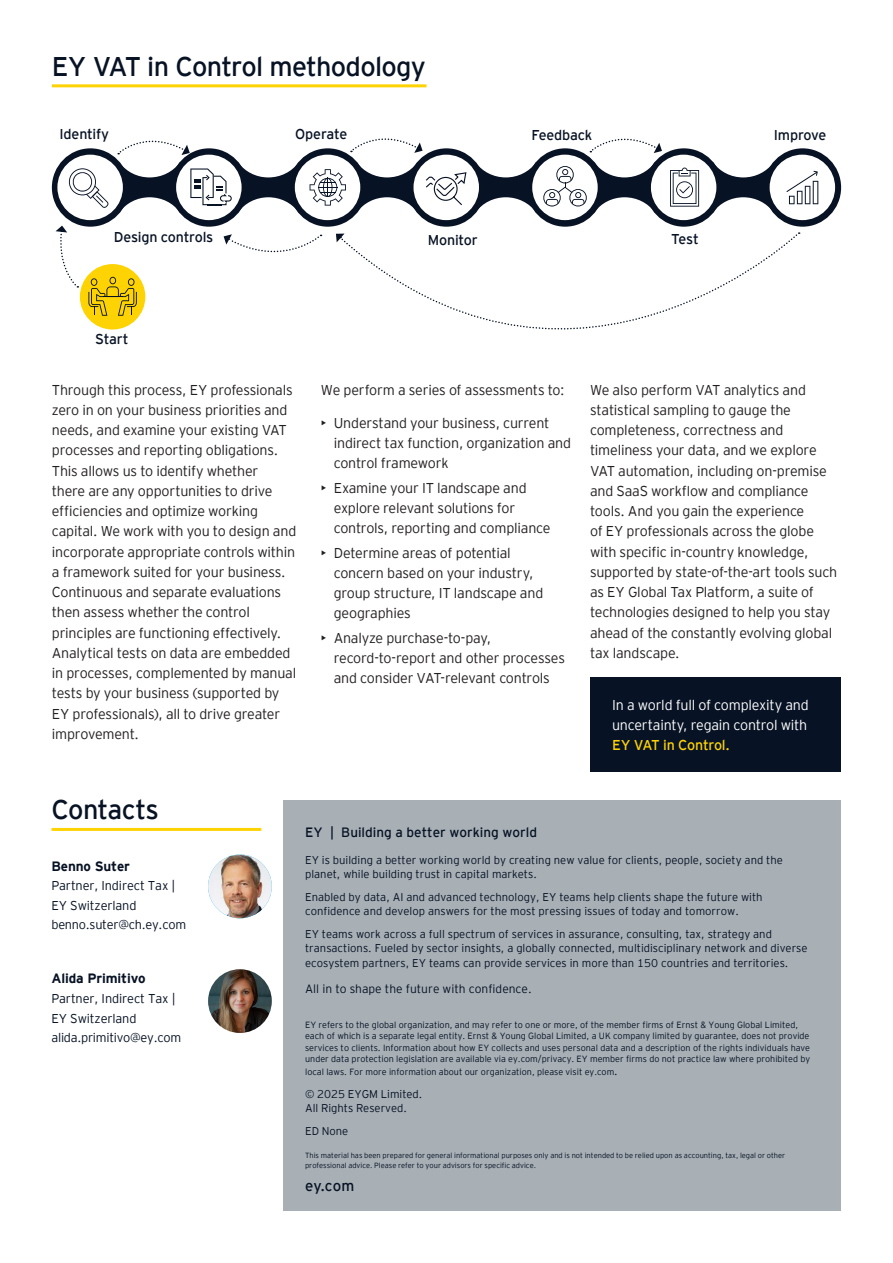
<style>
.page{position:relative;width:893px;height:1263px;background:#fff}
.page>*{position:absolute;margin:0;border:0;box-sizing:border-box;transform-origin:0 0}
._14pt{font:27px "EY Interstate";letter-spacing:-.025em;color:#071224}
.Copyright__Cover{font:15px "EY Interstate";color:#071224}
.body_text{font:300 14.25px/20.2px "EY Interstate";letter-spacing:-.015em;color:#231f20}
.body_text-2{font:300 14.25px/20.2px "EY Interstate";letter-spacing:-.015em;color:#fff;text-align:justify}
.body_text-3{font:14.25px "EY Interstate";letter-spacing:-.015em;color:#071224}
.Copyright__Cover-2{font:300 13.5px "EY Interstate";color:#071224}
.t1{font:700 13.5px "EY Interstate";letter-spacing:-.01em;color:#071224}
.t2{font:300 12.75px/19.6px "EY Interstate";letter-spacing:-.01em;color:#071224}
.Copyright__Cover-3{font:300 12px "EY Interstate";color:#071224}
.Copyright__Cover-4{font:300 11.25px/14.2px "EY Interstate";color:#071224}
.Copyright__Cover-5{font:300 9px/11.4px "EY Interstate";color:#071224}
.Copyright__Cover-6{font:300 7.5px/9.9px "EY Interstate";color:#071224}
.s1{font-weight:400;color:#fed304}
.s2{font-size:11.25px}
</style>
<div class="page">
<div style="left:591px;top:677px;width:250px;height:95px;background:#071224"></div>
<hr style="left:52px;top:84px;width:375px;height:3px;background:#fed304">
<div style="left:284px;top:801px;width:557px;height:410px;background:#a8b0b6"></div>
<hr style="left:52px;top:828px;width:209px;height:3px;background:#fed304">
<svg style="left:224px;top:234px;width:98px;height:19px"></svg>
<svg style="left:118px;top:140px;width:72px;height:15px"></svg>
<svg style="left:351px;top:138px;width:72px;height:15px"></svg>
<svg style="left:590px;top:138px;width:72px;height:15px"></svg>
<svg style="left:120px;top:162px;width:60px;height:51px"></svg>
<svg style="left:241px;top:162px;width:57px;height:51px"></svg>
<svg style="left:357px;top:162px;width:60px;height:51px"></svg>
<svg style="left:476px;top:162px;width:60px;height:51px"></svg>
<svg style="left:595px;top:162px;width:57px;height:51px"></svg>
<svg style="left:713px;top:162px;width:60px;height:51px"></svg>
<div style="left:52px;top:148px;width:77px;height:79px;background:#071224;border-radius:50%"></div>
<div style="left:171px;top:148px;width:77px;height:79px;background:#071224;border-radius:50%"></div>
<svg style="left:289px;top:148px;width:77px;height:79px"></svg>
<div style="left:408px;top:148px;width:77px;height:79px;background:#071224;border-radius:50%"></div>
<div style="left:527px;top:148px;width:77px;height:79px;background:#071224;border-radius:50%"></div>
<svg style="left:645px;top:148px;width:77px;height:79px"></svg>
<svg style="left:764px;top:148px;width:77px;height:79px"></svg>
<div style="left:57px;top:155px;width:66px;height:65px;background:#fff;border-radius:50%"></div>
<div style="left:176px;top:155px;width:66px;height:65px;background:#fff;border-radius:50%"></div>
<div style="left:295px;top:155px;width:65px;height:65px;background:#fff;border-radius:50%"></div>
<div style="left:413px;top:155px;width:66px;height:65px;background:#fff;border-radius:50%"></div>
<div style="left:532px;top:155px;width:66px;height:65px;background:#fff;border-radius:50%"></div>
<div style="left:651px;top:155px;width:65px;height:65px;background:#fff;border-radius:50%"></div>
<div style="left:770px;top:155px;width:65px;height:65px;background:#fff;border-radius:50%"></div>
<svg style="left:69px;top:168px;width:39px;height:40px"></svg>
<svg style="left:310px;top:169px;width:36px;height:37px"></svg>
<svg style="left:543px;top:166px;width:44px;height:40px"></svg>
<svg style="left:190px;top:168px;width:42px;height:37px"></svg>
<svg style="left:670px;top:168px;width:29px;height:39px"></svg>
<svg style="left:786px;top:171px;width:32px;height:33px"></svg>
<svg style="left:426px;top:172px;width:41px;height:34px"></svg>
<div style="left:80px;top:264px;width:65px;height:66px;background:#fed304;border-radius:50%"></div>
<svg style="left:88px;top:277px;width:49px;height:39px"></svg>
<svg style="left:339px;top:233px;width:460px;height:97px"></svg>
<svg style="left:336px;top:234px;width:9px;height:8px"></svg>
<svg style="left:56px;top:226px;width:22px;height:62px"></svg>
<img style="left:208px;top:854px;width:64px;height:64px;border-radius:32px">
<img style="left:208px;top:969px;width:64px;height:64px;border-radius:32px">
<p class="_14pt" style="left:52px;top:47px;width:376px">EY VAT in Control methodology</p>
<p class="body_text-3" style="left:60px;top:123px;width:51px">Identify</p>
<p class="body_text-3" style="left:114px;top:227px;width:101px">Design controls</p>
<p class="body_text-3" style="left:95px;top:329px;width:35px">Start</p>
<p class="body_text-3" style="left:295px;top:123px;width:54px">Operate</p>
<p class="body_text-3" style="left:531px;top:125px;width:63px">Feedback</p>
<p class="body_text-3" style="left:774px;top:125px;width:54px">Improve</p>
<p class="body_text-3" style="left:428px;top:230px;width:52px">Monitor</p>
<p class="body_text-3" style="left:671px;top:228px;width:29px">Test</p>
<p class="body_text" style="left:52px;top:379px;width:246px">Through this process, EY professionals zero in on your business priorities and needs, and examine your existing VAT processes and reporting obligations.<br>This allows us to identify whether<br>there are any opportunities to drive efficiencies and optimize working capital. We work with you to design and incorporate appropriate controls within a framework suited for your business.<br>Continuous and separate evaluations then assess whether the control principles are functioning effectively.<br>Analytical tests on data are embedded in processes, complemented by manual tests by your business (supported by EY professionals), all to drive greater improvement.</p>
<p class="body_text" style="left:321px;top:379px;width:245px">We perform a series of assessments to:</p>
<p class="body_text" style="left:334px;top:412px;width:239px;text-indent:-13px">• Understand your business, current indirect tax function, organization and control framework</p>
<p class="body_text" style="left:334px;top:477px;width:218px;text-indent:-13px">• Examine your IT landscape and explore relevant solutions for controls, reporting and compliance</p>
<p class="body_text" style="left:334px;top:542px;width:211px;text-indent:-13px">• Determine areas of potential concern based on your industry, group structure, IT landscape and geographies</p>
<p class="body_text" style="left:334px;top:627px;width:233px;text-indent:-13px">• Analyze purchase-to-pay, record-to-report and other processes and consider VAT-relevant controls</p>
<p class="_14pt" style="left:52px;top:791px;width:109px">Contacts</p>
<p class="body_text" style="left:590px;top:379px;width:249px">We also perform VAT analytics and statistical sampling to gauge the completeness, correctness and timeliness your data, and we explore VAT automation, including on-premise and SaaS workflow and compliance tools. And you gain the experience<br>of EY professionals across the globe with specific in-country knowledge, supported by state-of-the-art tools such as EY Global Tax Platform, a suite of technologies designed to help you stay ahead of the constantly evolving global tax landscape.</p>
<p class="body_text-2" style="left:612px;top:694px;width:198px">In a world full of complexity and uncertainty, regain control with <span class="s1">EY VAT in Control.</span></p>
<p class="t1" style="left:51px;top:856px;width:80px">Benno Suter</p>
<p class="t2" style="left:51px;top:875px;width:136px">Partner, Indirect Tax |<br>EY Switzerland benno.suter@ch.ey.com</p>
<p class="t1" style="left:51px;top:969px;width:96px">Alida Primitivo</p>
<p class="t2" style="left:51px;top:987px;width:131px">Partner, Indirect Tax |<br>EY Switzerland alida.primitivo@ey.com</p>
<p class="Copyright__Cover-2" style="left:305px;top:822px;width:234px">EY | Building a better working world</p>
<p class="Copyright__Cover-4" style="left:305px;top:852px;width:479px">EY is building a better working world by creating new value for clients, people, society and the planet, while building trust in capital markets.</p>
<p class="Copyright__Cover-4" style="left:305px;top:889px;width:459px">Enabled by data, AI and advanced technology, EY teams help clients shape the future with confidence and develop answers for the most pressing issues of today and tomorrow.</p>
<p class="Copyright__Cover-4" style="left:305px;top:926px;width:504px">EY teams work across a full spectrum of services in assurance, consulting, tax, strategy and transactions. Fueled by sector insights, a globally connected, multidisciplinary network and diverse ecosystem partners, EY teams can provide services in more than 150 countries and territories.</p>
<p class="Copyright__Cover-3" style="left:305px;top:980px;width:228px">All in to shape the future with confidence.</p>
<p class="Copyright__Cover-5" style="left:305px;top:1018px;width:507px">EY refers to the global organization, and may refer to one or more, of the member firms of Ernst &amp; Young Global Limited, each of which is a separate legal entity. Ernst &amp; Young Global Limited, a UK company limited by guarantee, does not provide services to clients. Information about how EY collects and uses personal data and a description of the rights individuals have under data protection legislation are available via ey.com/privacy. EY member firms do not practice law where prohibited by</p>
<p class="Copyright__Cover-5" style="left:305px;top:1066px;width:314px">local laws. For more information about our organization, please visit ey.com<span class="s2">.</span></p>
<p class="Copyright__Cover-4" style="left:305px;top:1086px;width:119px">© 2025 EYGM Limited.<br>All Rights Reserved.</p>
<p class="Copyright__Cover-4" style="left:305px;top:1123px;width:45px">ED None</p>
<p class="Copyright__Cover-6" style="left:305px;top:1150px;width:482px">This material has been prepared for general informational purposes only and is not intended to be relied upon as accounting, tax, legal or other professional advice. Please refer to your advisors for specific advice.</p>
<p class="Copyright__Cover" style="left:305px;top:1175px;width:51px">ey.com</p>
</div>
